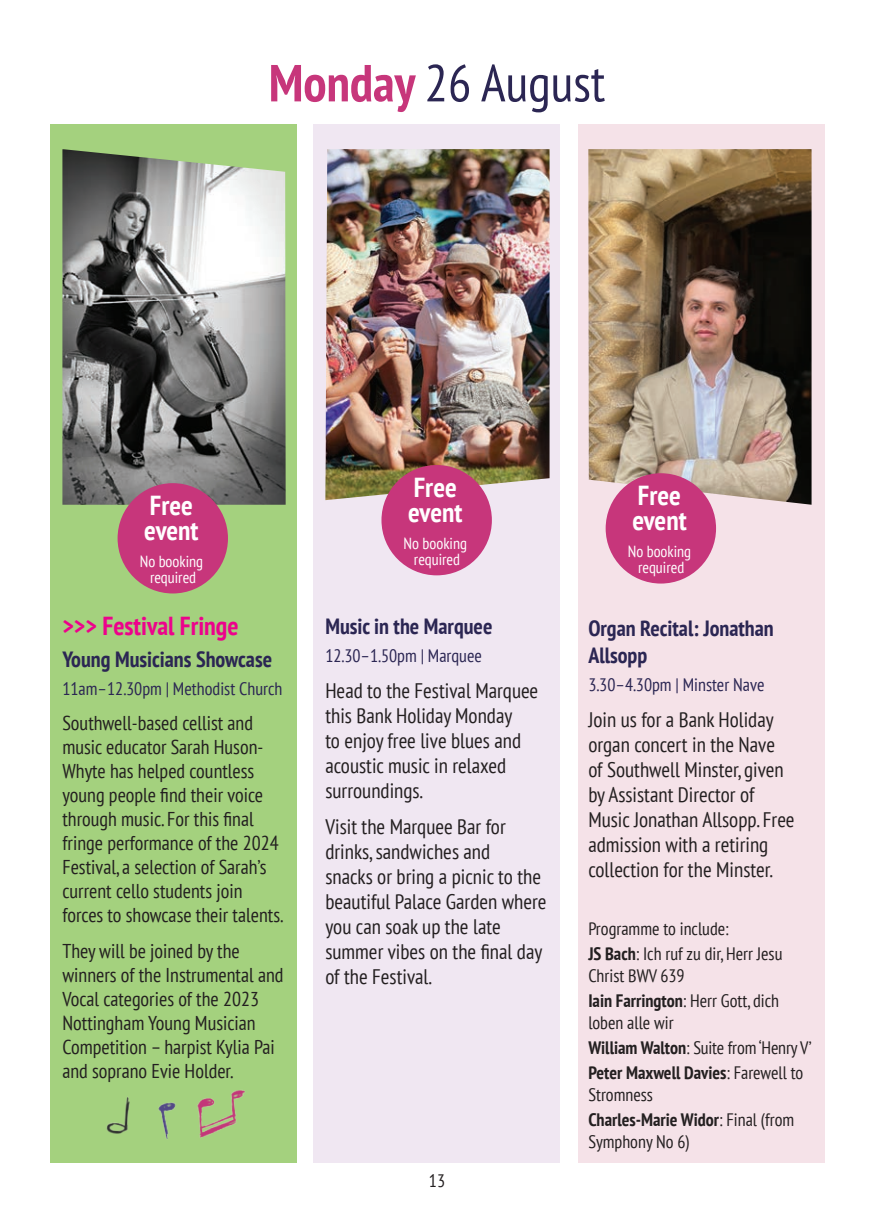
<style>
.page{position:relative;width:874px;height:1225px;background:#fff}
.page>*{position:absolute;margin:0;border:0;box-sizing:border-box;transform-origin:0 0}
.t1{font:condensed 52px "PT Sans";color:#2b2653}
.t2{font:700 condensed 27.4px/24.4px "PT Sans";color:#fff}
.t3{font:700 condensed 26px "PT Sans";color:#ed028c}
.t4{font:700 condensed 22px/26.4px "PT Sans";color:#2b2653}
.t5{font:condensed 21px/25px "PT Sans";color:#231f20}
.t6{font:condensed 20px/24px "PT Sans";color:#231f20}
.t7{font:condensed 18px/24.8px "PT Sans";color:#231f20}
.t8{font:condensed 18px "PT Sans";color:#2b2653}
.t9{font:condensed 16px/16px "PT Sans";color:#fff;text-align:center}
.s1{font-weight:700;color:#c7367b}
.s2{font-weight:700}
</style>
<div class="page">
<div style="left:577px;top:124px;width:247px;height:1038px;background:#f5e2e8"></div>
<div style="left:313px;top:124px;width:246px;height:1038px;background:#f0e7f2"></div>
<div style="left:50px;top:124px;width:247px;height:1038px;background:#a4d17e"></div>
<img style="left:62px;top:149px;width:223px;height:356px">
<img style="left:158px;top:1090px;width:87px;height:50px">
<img style="left:106px;top:1097px;width:24px;height:37px">
<div style="left:117px;top:483px;width:111px;height:110px;background:#c7367b;border-radius:50%"></div>
<img style="left:588px;top:149px;width:223px;height:356px">
<img style="left:325px;top:149px;width:224px;height:351px">
<div style="left:605px;top:473px;width:110px;height:110px;background:#c7367b;border-radius:50%"></div>
<div style="left:381px;top:465px;width:110px;height:110px;background:#c7367b;border-radius:50%"></div>
<h1 class="t1" style="left:269px;top:50px;width:338px"><span class="s1">Monday</span> 26 August</h1>
<h2 class="t2" style="left:144px;top:493px;width:56px">Free event</h2>
<p class="t9" style="left:140px;top:553px;width:65px">No booking required</p>
<p class="t3" style="left:62px;top:608px;width:177px">&gt;&gt;&gt; Festival Fringe</p>
<p class="t4" style="left:62px;top:646px;width:211px">Young Musicians Showcase</p>
<p class="t8" style="left:62px;top:677px;width:221px">11am–12.30pm | Methodist Church</p>
<p class="t6" style="left:62px;top:710px;width:222px">Southwell-based cellist and music educator Sarah Huson-<br>Whyte has helped countless young people find their voice through music. For this final fringe performance of the 2024<br>Festival, a selection of Sarah’s current cello students join forces to showcase their talents.</p>
<p class="t6" style="left:62px;top:938px;width:222px">They will be joined by the winners of the Instrumental and<br>Vocal categories of the 2023<br>Nottingham Young Musician<br>Competition – harpist Kylia Pai and soprano Evie Holder.</p>
<h2 class="t2" style="left:408px;top:475px;width:56px">Free event</h2>
<p class="t9" style="left:403px;top:535px;width:65px">No booking required</p>
<p class="t4" style="left:325px;top:612px;width:168px">Music in the Marquee</p>
<p class="t8" style="left:325px;top:644px;width:158px">12.30–1.50pm | Marquee</p>
<p class="t5" style="left:325px;top:677px;width:214px">Head to the Festival Marquee this Bank Holiday Monday<br>to enjoy free live blues and acoustic music in relaxed surroundings.</p>
<p class="t5" style="left:325px;top:814px;width:222px">Visit the Marquee Bar for drinks, sandwiches and<br>snacks or bring a picnic to the beautiful Palace Garden where you can soak up the late summer vibes on the final day of the Festival.</p>
<p class="t7" style="left:428px;top:1168px;width:18px">13</p>
<h2 class="t2" style="left:632px;top:483px;width:56px">Free event</h2>
<p class="t9" style="left:627px;top:543px;width:65px">No booking required</p>
<p class="t4" style="left:588px;top:615px;width:187px">Organ Recital: Jonathan<br>Allsopp</p>
<p class="t8" style="left:588px;top:672px;width:177px">3.30–4.30pm | Minster Nave</p>
<p class="t5" style="left:588px;top:706px;width:207px">Join us for a Bank Holiday organ concert in the Nave of Southwell Minster, given by Assistant Director of<br>Music Jonathan Allsopp. Free admission with a retiring collection for the Minster.</p>
<p class="t7" style="left:588px;top:916px;width:195px">Programme to include:<br><span class="s2">JS Bach</span>: Ich ruf zu dir, Herr Jesu</p>
<p class="t7" style="left:588px;top:963px;width:192px">Christ BWV 639<br><span class="s2">Iain Farrington</span>: Herr Gott, dich</p>
<p class="t7" style="left:588px;top:1010px;width:225px">loben alle wir<br><span class="s2">William Walton</span>: Suite from ‘Henry V’<br><span class="s2">Peter Maxwell Davies</span>: Farewell to</p>
<p class="t7" style="left:588px;top:1081px;width:207px">Stromness<br><span class="s2">Charles-Marie Widor</span>: Final (from</p>
<p class="t7" style="left:588px;top:1128px;width:103px">Symphony No 6)</p>
</div>
